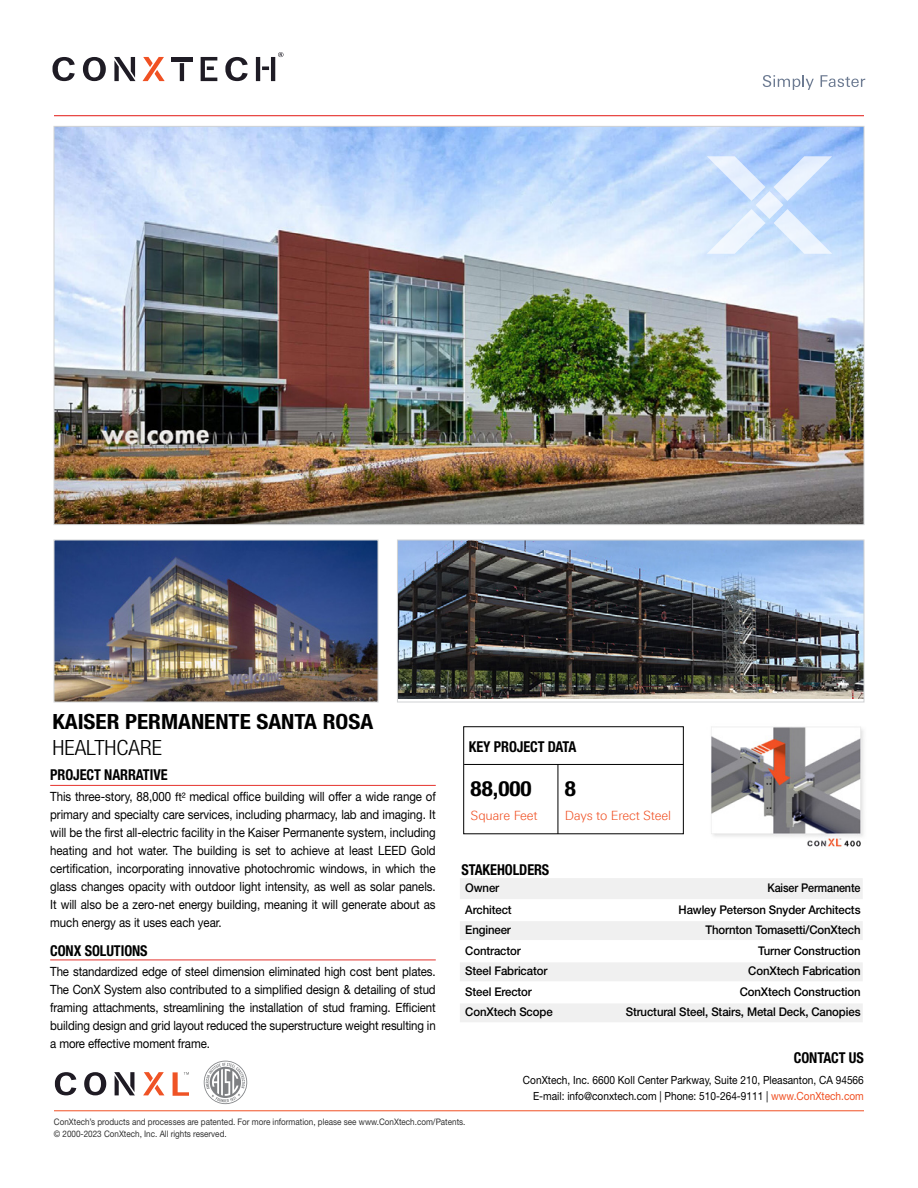
<style>
.page{position:relative;width:918px;height:1188px;background:#fff}
.page>*{position:absolute;margin:0;border:0;box-sizing:border-box;transform-origin:0 0}
.t1{font:700 condensed 21px "Helvetica Neue LT Std";color:#000;scale:1.1 1}
.t2{font:300 condensed 21px "Helvetica Neue LT Std";color:#000;scale:1.1 1}
.t3{font:700 condensed 15px "Helvetica Neue LT Std";letter-spacing:-.005em;color:#000;scale:.95 1}
.t4{font:12.75px/18px "Helvetica Neue LT Std";letter-spacing:-.01em;color:#000;text-align:justify;scale:.9 1}
.t5{font:300 12.75px "Linotype Univers 330";letter-spacing:-.01em;color:#f05023}
.t6{font:500 12px "Helvetica Neue LT Std";letter-spacing:-.01em;color:#000;scale:.95 1}
.t7{font:500 12px "Helvetica Neue LT Std";letter-spacing:-.01em;color:#000;scale:.9 1}
.t8{font:11.25px/16.5px "Helvetica Neue LT Std";color:#000;text-align:right;scale:.9 1}
.t9{font:9px "Helvetica Neue LT Std";color:#323232;scale:.9 1}
.s1{font-size:12px}
.s2{color:#f05023}
</style>
<div class="page">
<hr style="left:54px;top:1110px;width:810px;height:1px;background:#f05023">
<svg style="left:203px;top:1061px;width:45px;height:43px"></svg>
<svg style="left:55px;top:1072px;width:21px;height:23px"></svg>
<svg style="left:84px;top:1072px;width:22px;height:23px"></svg>
<svg style="left:114px;top:1072px;width:21px;height:23px"></svg>
<svg style="left:143px;top:1072px;width:21px;height:23px"></svg>
<svg style="left:173px;top:1072px;width:16px;height:23px"></svg>
<svg style="left:763px;top:75px;width:51px;height:15px"></svg>
<svg style="left:821px;top:75px;width:44px;height:12px"></svg>
<svg style="left:52px;top:57px;width:23px;height:24px"></svg>
<svg style="left:83px;top:57px;width:23px;height:24px"></svg>
<svg style="left:114px;top:57px;width:22px;height:24px"></svg>
<hr style="left:171px;top:57px;width:22px;height:4px;background:#1f1c25">
<svg style="left:225px;top:57px;width:23px;height:24px"></svg>
<svg style="left:143px;top:57px;width:22px;height:24px"></svg>
<hr style="left:180px;top:63px;width:4px;height:18px;background:#1f1c25">
<svg style="left:201px;top:57px;width:16px;height:24px"></svg>
<svg style="left:256px;top:52px;width:28px;height:29px"></svg>
<img style="left:711px;top:726px;width:153px;height:121px">
<svg style="left:50px;top:784px;width:386px;height:176px"></svg>
<hr style="left:50px;top:785px;width:386px;height:1px;background:#e5322d">
<hr style="left:50px;top:960px;width:386px;height:1px;background:#e5322d">
<hr style="left:54px;top:115px;width:810px;height:1px;background:#e5322d">
<svg style="left:460px;top:878px;width:403px;height:144px;fill:#f0f0f0"></svg>
<img style="left:56px;top:542px;width:320px;height:158px">
<img style="left:56px;top:128px;width:806px;height:395px">
<img style="left:399px;top:542px;width:463px;height:157px">
<div style="left:397px;top:540px;width:467px;height:162px;border:1px solid #d1d3d4"></div>
<svg style="left:707px;top:156px;width:125px;height:98px;background:#cee2fc"></svg>
<hr style="left:558px;top:764px;width:1px;height:70px;background:#000">
<hr style="left:464px;top:764px;width:220px;height:1px;background:#000">
<h1 class="t1" style="left:52px;top:709px;width:293px">KAISER PERMANENTE SANTA ROSA</h1>
<h1 class="t2" style="left:52px;top:735px;width:101px">HEALTHCARE</h1>
<p class="t3" style="left:469px;top:738px;width:115px">KEY PROJECT DATA</p>
<p class="t3" style="left:50px;top:766px;width:125px">PROJECT NARRATIVE</p>
<p class="t4" style="left:50px;top:788px;width:430px">This three-story, 88,000 <span class="s1">ft²</span> medical office building will offer a wide range of primary and specialty care services, including pharmacy, lab and imaging. It will be the first all-electric facility in the Kaiser Permanente system, including heating and hot water. The building is set to achieve at least LEED Gold certification, incorporating innovative photochromic windows, in which the glass changes opacity with outdoor light intensity, as well as solar panels.<br>It will also be a zero-net energy building, meaning it will generate about as much energy as it uses each year.</p>
<p class="t3" style="left:50px;top:942px;width:104px">CONX SOLUTIONS</p>
<p class="t4" style="left:50px;top:962px;width:430px">The standardized edge of steel dimension eliminated high cost bent plates.<br>The ConX System also contributed to a simplified design &amp; detailing of stud framing attachments, streamlining the installation of stud framing. Efficient building design and grid layout reduced the superstructure weight resulting in a more effective moment frame.</p>
<h1 class="t1" style="left:471px;top:776px;width:57px">88,000</h1>
<p class="t5" style="left:471px;top:808px;width:69px">Square Feet</p>
<h1 class="t1" style="left:565px;top:776px;width:12px">8</h1>
<p class="t5" style="left:565px;top:808px;width:108px">Days to Erect Steel</p>
<p class="t3" style="left:461px;top:860px;width:94px">STAKEHOLDERS</p>
<p class="t6" style="left:465px;top:881px;width:37px">Owner</p>
<p class="t7" style="left:767px;top:881px;width:105px">Kaiser Permanente</p>
<p class="t6" style="left:465px;top:902px;width:50px">Architect</p>
<p class="t6" style="left:679px;top:902px;width:193px">Hawley Peterson Snyder Architects</p>
<p class="t6" style="left:465px;top:923px;width:50px">Engineer</p>
<p class="t6" style="left:705px;top:923px;width:165px">Thornton Tomasetti/ConXtech</p>
<p class="t6" style="left:465px;top:943px;width:60px">Contractor</p>
<p class="t6" style="left:758px;top:943px;width:109px">Turner Construction</p>
<p class="t6" style="left:465px;top:964px;width:88px">Steel Fabricator</p>
<p class="t6" style="left:748px;top:964px;width:120px">ConXtech Fabrication</p>
<p class="t6" style="left:465px;top:984px;width:72px">Steel Erector</p>
<p class="t6" style="left:740px;top:984px;width:129px">ConXtech Construction</p>
<p class="t6" style="left:465px;top:1005px;width:94px">ConXtech Scope</p>
<p class="t6" style="left:626px;top:1005px;width:249px">Structural Steel, Stairs, Metal Deck, Canopies</p>
<p class="t3" style="left:794px;top:1048px;width:75px">CONTACT US</p>
<p class="t8" style="left:523px;top:1071px;width:380px">ConXtech, Inc. 6600 Koll Center Parkway, Suite 210, Pleasanton, CA 94566<br>E-mail: info@conxtech.com | Phone: 510-264-9111 | <span class="s2">www.ConXtech.com</span></p>
<p class="t9" style="left:54px;top:1116px;width:459px">ConXtech’s products and processes are patented. For more information, please see www.ConXtech.com/Patents.</p>
<p class="t9" style="left:54px;top:1129px;width:194px">© 2000-2023 ConXtech, Inc. All rights reserved.</p>
</div>
